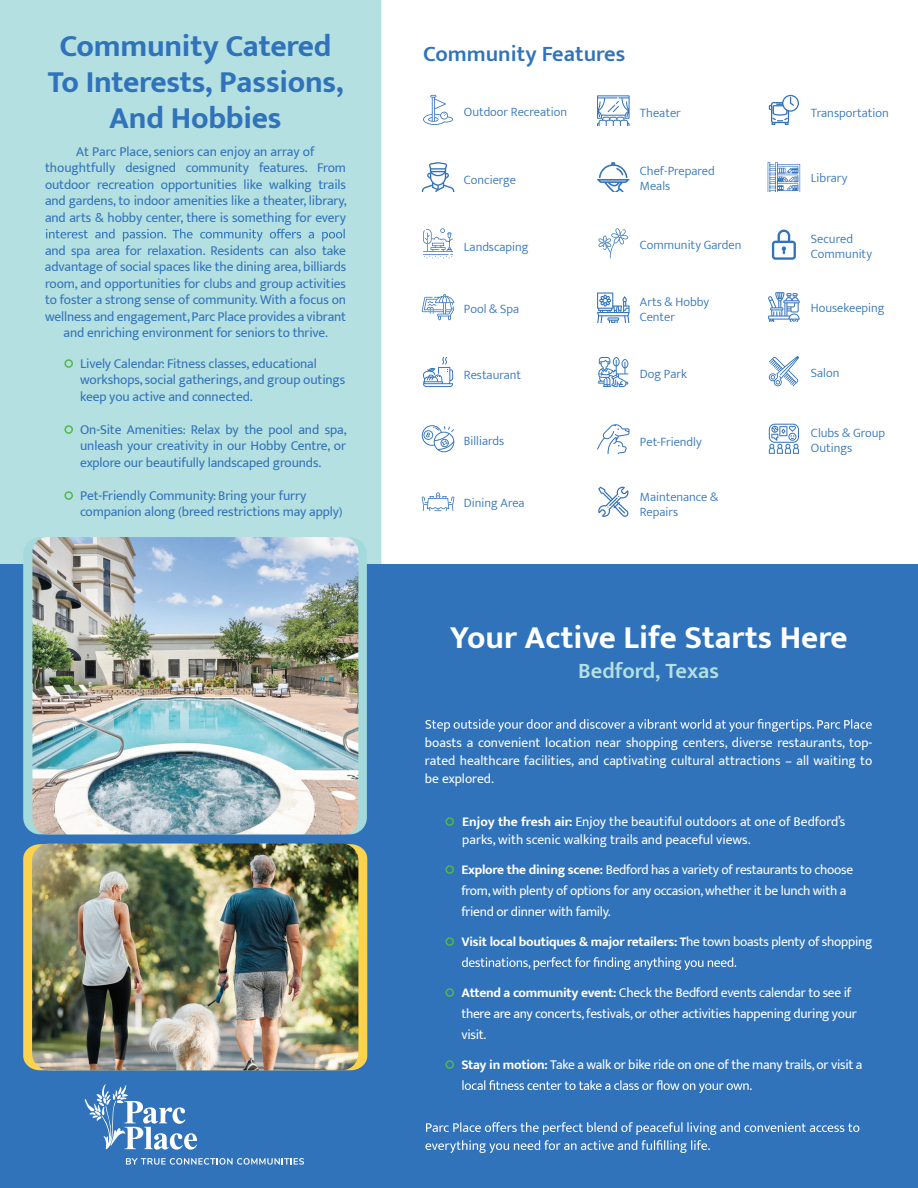
<style>
.page{position:relative;width:918px;height:1188px;background:#fff}
.page>*{position:absolute;margin:0;border:0;box-sizing:border-box;transform-origin:0 0}
.t1{font:700 33px "Mukta Mahee";color:#fff}
.t2{font:700 31.5px/36px "Mukta Mahee";letter-spacing:-.01em;color:#3073ba;text-align:center}
.t3{font:600 22.5px "Mukta Mahee";color:#3073ba}
.t4{font:600 22.5px "Mukta Mahee";color:#b5e0e1}
.t5{font:13.5px/16.5px "Mukta Mahee";letter-spacing:-.01em;color:#3073ba;text-align:center}
.t6{font:13.5px/21px "Mukta Mahee";letter-spacing:-.02em;color:#fff}
.t7{font:13.5px/18px "Mukta Mahee";color:#fff}
.t8{font:700 13.5px "Mukta Mahee";letter-spacing:-.02em;color:#fff}
.t9{font:300 12.75px/15px "Mukta";color:#3073ba}
.s1{font-weight:700}
.s2{font-weight:400}
</style>
<div class="page">
<div style="left:0;top:0;width:381px;height:564px;background:#b5e0e1"></div>
<div style="left:0;top:564px;width:918px;height:624px;background:#3073ba"></div>
<svg style="left:46px;top:229px;width:299px;height:13px;background:#9dccd9"></svg>
<div style="left:64px;top:359px;width:9px;height:9px;border:2px solid #51b948;border-radius:50%"></div>
<div style="left:64px;top:425px;width:9px;height:9px;border:2px solid #51b948;border-radius:50%"></div>
<div style="left:64px;top:491px;width:9px;height:9px;border:2px solid #51b948;border-radius:50%"></div>
<svg style="left:426px;top:719px;width:446px;height:13px"></svg>
<div style="left:445px;top:817px;width:9px;height:9px;border:2px solid #51b948;border-radius:50%"></div>
<div style="left:445px;top:865px;width:9px;height:9px;border:2px solid #51b948;border-radius:50%"></div>
<div style="left:445px;top:937px;width:9px;height:9px;border:2px solid #51b948;border-radius:50%"></div>
<svg style="left:462px;top:957px;width:274px;height:13px"></svg>
<div style="left:445px;top:988px;width:9px;height:9px;border:2px solid #51b948;border-radius:50%"></div>
<div style="left:445px;top:1060px;width:9px;height:9px;border:2px solid #51b948;border-radius:50%"></div>
<svg style="left:462px;top:1080px;width:290px;height:13px"></svg>
<svg style="left:425px;top:1122px;width:434px;height:31px"></svg>
<div style="left:23px;top:537px;width:344px;height:297px;background:#a4dadc;border-radius:17px"></div>
<img style="left:32px;top:537px;width:326px;height:297px">
<svg style="left:597px;top:292px;width:33px;height:30px"></svg>
<svg style="left:768px;top:162px;width:32px;height:30px"></svg>
<svg style="left:597px;top:95px;width:33px;height:30px"></svg>
<svg style="left:769px;top:95px;width:30px;height:30px"></svg>
<svg style="left:422px;top:162px;width:32px;height:30px"></svg>
<svg style="left:597px;top:162px;width:33px;height:30px"></svg>
<svg style="left:423px;top:228px;width:30px;height:31px"></svg>
<svg style="left:768px;top:292px;width:32px;height:29px"></svg>
<svg style="left:423px;top:357px;width:30px;height:30px"></svg>
<svg style="left:597px;top:424px;width:33px;height:30px"></svg>
<svg style="left:422px;top:425px;width:32px;height:27px"></svg>
<svg style="left:598px;top:487px;width:30px;height:30px"></svg>
<svg style="left:769px;top:356px;width:30px;height:30px"></svg>
<svg style="left:422px;top:492px;width:32px;height:19px"></svg>
<svg style="left:769px;top:424px;width:30px;height:30px"></svg>
<svg style="left:772px;top:230px;width:24px;height:30px"></svg>
<svg style="left:598px;top:357px;width:30px;height:30px"></svg>
<svg style="left:423px;top:95px;width:30px;height:30px"></svg>
<svg style="left:598px;top:228px;width:30px;height:30px"></svg>
<svg style="left:422px;top:294px;width:32px;height:26px"></svg>
<svg style="left:23px;top:845px;width:344px;height:224px;background:#efcb51"></svg>
<img style="left:32px;top:844px;width:326px;height:226px">
<svg style="left:85px;top:1084px;width:112px;height:66px"></svg>
<svg style="left:126px;top:1158px;width:178px;height:7px"></svg>
<h2 class="t2" style="left:59px;top:27px;width:274px">Community Catered</h2>
<h3 class="t3" style="left:423px;top:40px;width:204px">Community Features</h3>
<h2 class="t2" style="left:48px;top:63px;width:297px">To Interests, Passions,<br>And Hobbies</h2>
<p class="t5" style="left:45px;top:143px;width:303px">At Parc Place, seniors can enjoy an array of thoughtfully designed community features. From outdoor recreation opportunities like walking trails and gardens, to indoor amenities like a theater, library, and arts &amp; hobby center, there is something for every</p>
<p class="t5" style="left:45px;top:242px;width:303px">and spa area for relaxation. Residents can also take advantage of social spaces like the dining area, billiards room, and opportunities for clubs and group activities to foster a strong sense of community. With a focus on wellness and engagement,Parc Place provides a vibrant and enriching environment for seniors to thrive.</p>
<p class="t5" style="left:80px;top:355px;width:267px;text-align:left">Lively Calendar: Fitness classes, educational workshops, social gatherings, and group outings keep you active and connected.</p>
<p class="t5" style="left:80px;top:421px;width:268px;text-align:justify">On-Site Amenities: Relax by the pool and spa, unleash your creativity in our Hobby Centre, or explore our beautifully landscaped grounds.</p>
<p class="t5" style="left:80px;top:487px;width:264px;text-align:left">Pet-Friendly Community: Bring your furry companion along (breed restrictions may apply)</p>
<p class="t9" style="left:464px;top:104px;width:105px">Outdoor Recreation</p>
<p class="t9" style="left:640px;top:105px;width:43px">Theater</p>
<p class="t9" style="left:811px;top:105px;width:79px">Transportation</p>
<p class="t9" style="left:640px;top:163px;width:76px">Chef-Prepared<br>Meals</p>
<p class="t9" style="left:811px;top:170px;width:38px">Library</p>
<p class="t9" style="left:464px;top:172px;width:54px">Concierge</p>
<p class="t9" style="left:811px;top:231px;width:63px">Secured<br>Community</p>
<p class="t9" style="left:640px;top:237px;width:103px">Community Garden</p>
<p class="t9" style="left:464px;top:239px;width:66px">Landscaping</p>
<p class="t9" style="left:640px;top:294px;width:71px">Arts &amp; Hobby<br>Center</p>
<p class="t9" style="left:811px;top:300px;width:75px">Housekeeping</p>
<p class="t9" style="left:464px;top:301px;width:57px">Pool &amp; Spa</p>
<p class="t9" style="left:811px;top:365px;width:30px">Salon</p>
<p class="t9" style="left:640px;top:366px;width:49px">Dog Park</p>
<p class="t9" style="left:464px;top:367px;width:59px">Restaurant</p>
<p class="t9" style="left:464px;top:433px;width:42px">Billiards</p>
<p class="t9" style="left:811px;top:425px;width:76px">Clubs &amp; Group<br>Outings</p>
<p class="t9" style="left:640px;top:434px;width:63px">Pet-Friendly</p>
<p class="t9" style="left:640px;top:489px;width:80px">Maintenance &amp;<br>Repairs</p>
<p class="t9" style="left:464px;top:495px;width:62px">Dining Area</p>
<h1 class="t1" style="left:450px;top:617px;width:399px">Your Active Life Starts Here</h1>
<h3 class="t4" style="left:578px;top:657px;width:142px">Bedford, Texas</h3>
<p class="t6" style="left:425px;top:733px;width:449px;line-height:18px;text-align:justify">boasts a convenient location near shopping centers, diverse restaurants, top&shy;rated healthcare facilities, and captivating cultural attractions – all waiting to be explored.</p>
<p class="t7" style="left:462px;top:812px;width:385px"><span class="s1">Enjoy the fresh air:</span> Enjoy the beautiful outdoors at one of Bedford’s parks, with scenic walking trails and peaceful views.</p>
<p class="t6" style="left:461px;top:859px;width:393px"><span class="s1">Explore the dining scene:</span> Bedford has a variety of restaurants to choose from, with plenty of options for any occasion, whether it be lunch with a friend or dinner with family.</p>
<p class="t8" style="left:461px;top:933px;width:412px">Visit local boutiques &amp; major retailers: T<span class="s2">he town boasts plenty of shopping</span></p>
<p class="t6" style="left:461px;top:982px;width:397px"><span class="s1">Attend a community event:</span> Check the Bedford events calendar to see if there are any concerts, festivals, or other activities happening during your visit.</p>
<p class="t6" style="left:461px;top:1054px;width:403px"><span class="s1">Stay in motion:</span> Take a walk or bike ride on one of the many trails, or visit a</p>
</div>
